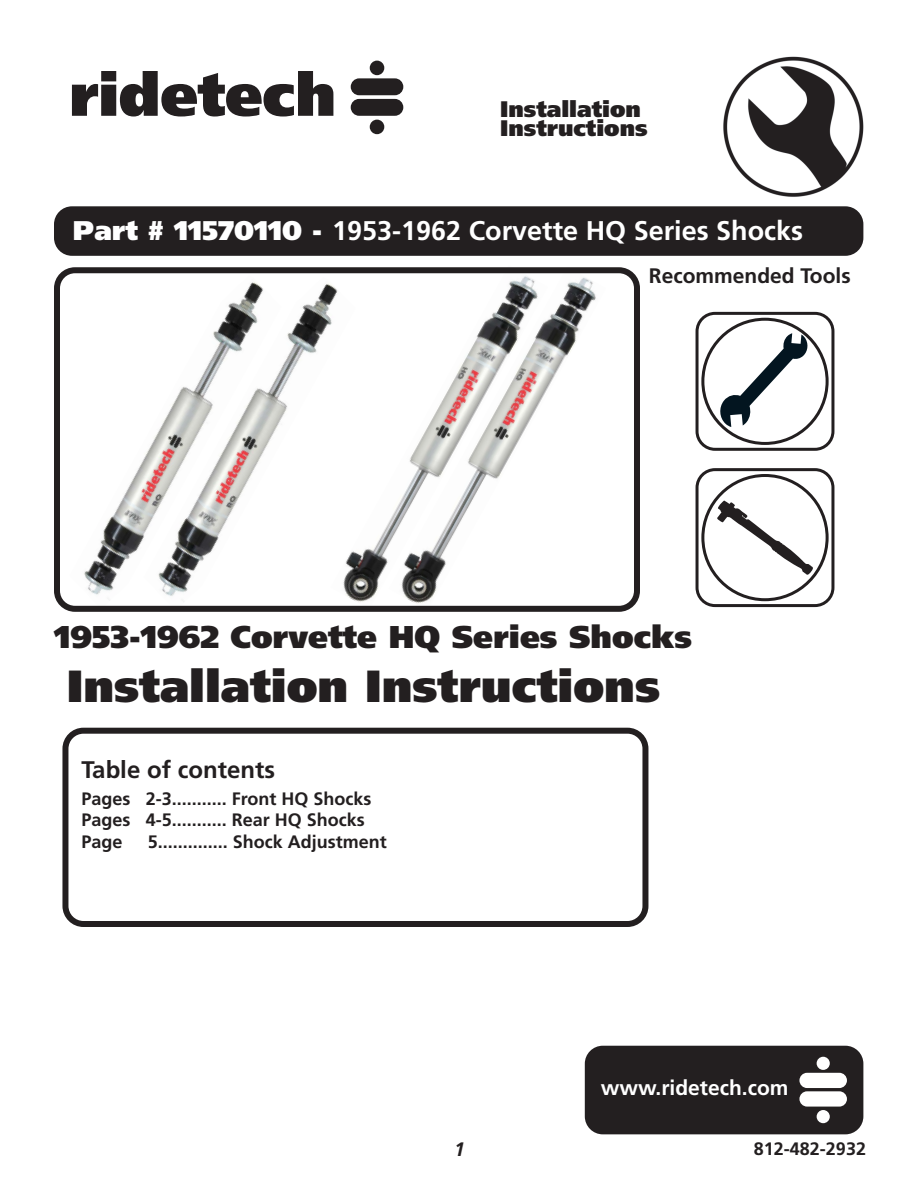
<style>
.page{position:relative;width:918px;height:1188px;background:#fff}
.page>*{position:absolute;margin:0;border:0;box-sizing:border-box;transform-origin:0 0}
.t1{font:900 45px "Frutiger";color:#231f20}
.t2{font:900 31.5px "Frutiger";color:#231f20}
.t3{font:700 27px "Frutiger";color:#fff}
.t4{font:700 24px "Frutiger";color:#231f20}
.t5{font:900 22.5px/19.5px "Frutiger";color:#231f20}
.t6{font:700 21px "Frutiger";color:#231f20}
.t7{font:700 21px "Frutiger";color:#fff}
.t8{font:italic 700 19.5px "Frutiger";color:#231f20}
.t9{font:700 18px/21.6px "Frutiger";color:#231f20}
.s1{font-weight:900}
</style>
<div class="page">
<img style="left:723px;top:56px;width:141px;height:141px">
<svg style="left:72px;top:71px;width:261px;height:46px"></svg>
<div style="left:351px;top:78px;width:52px;height:17px;background:#231f20;border-radius:8px"></div>
<div style="left:351px;top:99px;width:52px;height:17px;background:#231f20;border-radius:8px"></div>
<div style="left:370px;top:61px;width:14px;height:14px;background:#231f20;border-radius:50%"></div>
<div style="left:370px;top:120px;width:14px;height:14px;background:#231f20;border-radius:50%"></div>
<img style="left:548px;top:277px;width:48px;height:111px">
<img style="left:356px;top:276px;width:192px;height:327px">
<img style="left:281px;top:283px;width:75px;height:318px">
<img style="left:84px;top:282px;width:197px;height:314px">
<div style="left:696px;top:468px;width:138px;height:139px;border:3px solid #231f20;border-radius:18px"></div>
<svg style="left:717px;top:501px;width:96px;height:74px"></svg>
<div style="left:701px;top:474px;width:128px;height:127px;border:3px solid #231f20;border-radius:50%"></div>
<div style="left:585px;top:1046px;width:278px;height:88px;background:#231f20;border-radius:18px"></div>
<div style="left:696px;top:312px;width:138px;height:139px;border:3px solid #231f20;border-radius:18px"></div>
<div style="left:701px;top:318px;width:128px;height:127px;border:3px solid #231f20;border-radius:50%"></div>
<svg style="left:718px;top:333px;width:91px;height:94px"></svg>
<div style="left:54px;top:206px;width:809px;height:50px;background:#231f20;border-radius:18px"></div>
<div style="left:54px;top:267px;width:586px;height:345px;border:6px solid #231f20;border-radius:18px"></div>
<div style="left:62px;top:728px;width:586px;height:199px;border:6px solid #231f20;border-radius:18px"></div>
<div style="left:799px;top:1073px;width:48px;height:15px;background:#fff;border-radius:8px"></div>
<div style="left:799px;top:1091px;width:48px;height:16px;background:#fff;border-radius:8px"></div>
<div style="left:817px;top:1057px;width:13px;height:13px;background:#fff;border-radius:50%"></div>
<div style="left:817px;top:1110px;width:13px;height:13px;background:#fff;border-radius:50%"></div>
<p class="t5" style="left:500px;top:99px;width:149px">Installation<br>Instructions</p>
<h3 class="t3" style="left:73px;top:215px;width:732px"><span class="s1">Part # 11570110 -</span> 1953-1962 Corvette HQ Series Shocks</h3>
<p class="t6" style="left:649px;top:263px;width:203px">Recommended Tools</p>
<h2 class="t2" style="left:54px;top:618px;width:640px">1953-1962 Corvette HQ Series Shocks</h2>
<h1 class="t1" style="left:67px;top:659px;width:595px">Installation Instructions</h1>
<h3 class="t4" style="left:82px;top:756px;width:195px">Table of contents</h3>
<p class="t9" style="left:82px;top:788px;width:291px">Pages 2-3........... Front HQ Shocks<br>Pages 4-5........... Rear HQ Shocks<br>Page</p>
<p class="t9" style="left:148px;top:831px;width:241px">5.............. Shock Adjustment</p>
<p class="t7" style="left:601px;top:1075px;width:189px">www.ridetech.com</p>
<p class="t8" style="left:454px;top:1138px;width:12px">1</p>
<p class="t9" style="left:754px;top:1138px;width:114px">812-482-2932</p>
</div>
